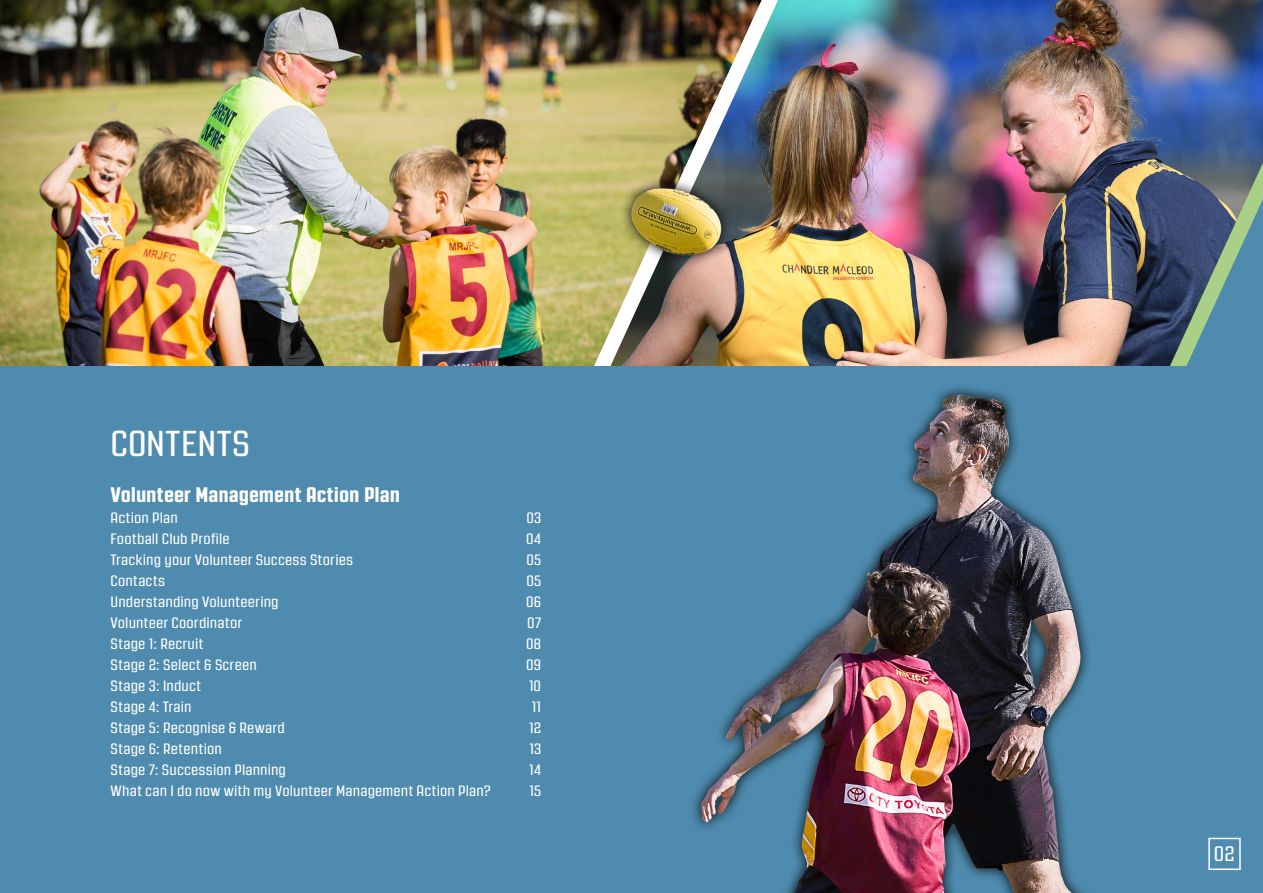
<style>
.page{position:relative;width:1263px;height:893px;background:#fff}
.page>*{position:absolute;margin:0;border:0;box-sizing:border-box;transform-origin:0 0}
.t1{font:36px "Revolution Gothic";letter-spacing:.015em;color:#fff;scale:1.1 1}
.t2{font:800 21px "Revolution Gothic";letter-spacing:-.005em;color:#fff;scale:1.1 1}
.t3{font:21px "Revolution Gothic";color:#fff;scale:1.1 1}
.t4{font:15px "Revolution Gothic";letter-spacing:.01em;color:#fff;scale:1.1 1}
</style>
<div class="page">
<img style="left:807px;top:0;width:347px;height:367px">
<img style="left:0;top:0;width:578px;height:367px">
<img style="left:578px;top:0;width:229px;height:367px">
<svg style="left:1154px;top:0;width:109px;height:367px;background:#536b89"></svg>
<div style="left:0;top:367px;width:1263px;height:526px;background:#4e8bae"></div>
<div style="left:1208px;top:838px;width:33px;height:32px;border:2px solid #fff"></div>
<img style="left:693px;top:387px;width:396px;height:506px">
<img style="left:558px;top:150px;width:212px;height:120px">
<p class="t1" style="left:111px;top:424px;width:128px">CONTENTS</p>
<p class="t2" style="left:111px;top:483px;width:265px">Volunteer Management Action Plan</p>
<p class="t4" style="left:111px;top:509px;width:63px">Action Plan</p>
<p class="t4" style="left:526px;top:509px;width:15px">03</p>
<p class="t4" style="left:111px;top:530px;width:110px">Football Club Profile</p>
<p class="t4" style="left:526px;top:530px;width:15px">04</p>
<p class="t4" style="left:111px;top:551px;width:222px">Tracking your Volunteer Success Stories</p>
<p class="t4" style="left:526px;top:551px;width:15px">05</p>
<p class="t4" style="left:111px;top:572px;width:51px">Contacts</p>
<p class="t4" style="left:526px;top:572px;width:15px">05</p>
<p class="t4" style="left:111px;top:593px;width:154px">Understanding Volunteering</p>
<p class="t4" style="left:526px;top:593px;width:15px">06</p>
<p class="t4" style="left:111px;top:614px;width:121px">Volunteer Coordinator</p>
<p class="t4" style="left:527px;top:614px;width:14px">07</p>
<p class="t4" style="left:111px;top:635px;width:86px">Stage 1: Recruit</p>
<p class="t4" style="left:526px;top:635px;width:15px">08</p>
<p class="t4" style="left:111px;top:656px;width:134px">Stage 2: Select &amp; Screen</p>
<p class="t4" style="left:526px;top:656px;width:15px">09</p>
<p class="t4" style="left:111px;top:677px;width:84px">Stage 3: Induct</p>
<p class="t4" style="left:529px;top:677px;width:12px">10</p>
<p class="t4" style="left:111px;top:698px;width:75px">Stage 4: Train</p>
<p class="t4" style="left:532px;top:698px;width:10px">11</p>
<p class="t4" style="left:111px;top:719px;width:160px">Stage 5: Recognise &amp; Reward</p>
<p class="t4" style="left:529px;top:719px;width:12px">12</p>
<p class="t4" style="left:111px;top:740px;width:103px">Stage 6: Retention</p>
<p class="t4" style="left:529px;top:740px;width:12px">13</p>
<p class="t4" style="left:111px;top:761px;width:161px">Stage 7: Succession Planning</p>
<p class="t4" style="left:529px;top:761px;width:12px">14</p>
<p class="t4" style="left:111px;top:782px;width:347px">What can I do now with my Volunteer Management Action Plan?</p>
<p class="t4" style="left:529px;top:782px;width:12px">15</p>
<p class="t3" style="left:1214px;top:842px;width:20px">02</p>
</div>
